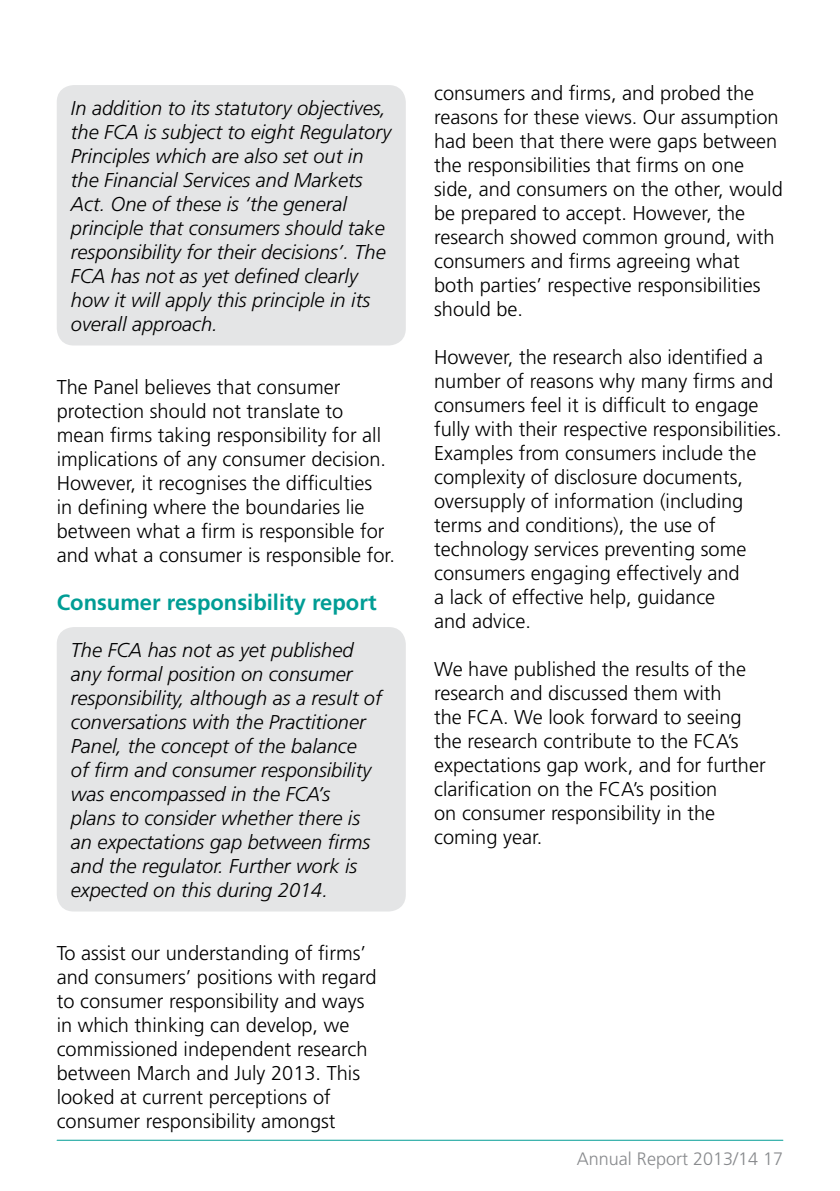
<style>
.page{position:relative;width:840px;height:1191px;background:#fff}
.page>*{position:absolute;margin:0;border:0;box-sizing:border-box;transform-origin:0 0}
.t1{font:700 22px "Frutiger LT Std";color:#009d95}
.t2{font:300 20px/24px "Frutiger LT Std";color:#000}
.t3{font:italic 300 20px/24px "Frutiger LT Std";color:#000}
.t4{font:300 18px "Frutiger LT Std";color:#888a8d}
</style>
<div class="page">
<hr style="left:57px;top:1139px;width:725px;height:1px;background:#009d95">
<div style="left:57px;top:85px;width:348px;height:260px;background:#e4e5e6;border-radius:17px"></div>
<div style="left:57px;top:627px;width:348px;height:284px;background:#e4e5e6;border-radius:17px"></div>
<p class="t3" style="left:71px;top:96px;width:322px">In addition to its statutory objectives, the FCA is subject to eight Regulatory Principles which are also set out in the Financial Services and Markets Act. One of these is ‘the general principle that consumers should take responsibility for their decisions’. The FCA has not as yet defined clearly how it will apply this principle in its overall approach.</p>
<p class="t2" style="left:57px;top:375px;width:339px">The Panel believes that consumer protection should not translate to mean firms taking responsibility for all implications of any consumer decision.<br>However, it recognises the difficulties<br>in defining where the boundaries lie between what a firm is responsible for and what a consumer is responsible for.</p>
<p class="t1" style="left:57px;top:589px;width:321px">Consumer responsibility report</p>
<p class="t3" style="left:71px;top:638px;width:312px">The FCA has not as yet published any formal position on consumer responsibility, although as a result of conversations with the Practitioner Panel, the concept of the balance<br>of firm and consumer responsibility was encompassed in the FCA’s<br>plans to consider whether there is an expectations gap between firms and the regulator. Further work is expected on this during 2014.</p>
<p class="t2" style="left:57px;top:941px;width:321px">To assist our understanding of firms’ and consumers’ positions with regard to consumer responsibility and ways in which thinking can develop, we commissioned independent research between March and July 2013. This looked at current perceptions of consumer responsibility amongst</p>
<p class="t2" style="left:434px;top:81px;width:350px">consumers and firms, and probed the reasons for these views. Our assumption had been that there were gaps between the responsibilities that firms on one side, and consumers on the other, would be prepared to accept. However, the research showed common ground, with consumers and firms agreeing what both parties’ respective responsibilities should be.</p>
<p class="t2" style="left:434px;top:345px;width:349px">However, the research also identified a number of reasons why many firms and consumers feel it is difficult to engage fully with their respective responsibilities.<br>Examples from consumers include the complexity of disclosure documents, oversupply of information (including terms and conditions), the use of technology services preventing some consumers engaging effectively and<br>a lack of effective help, guidance<br>and advice.</p>
<p class="t2" style="left:434px;top:657px;width:333px">We have published the results of the research and discussed them with<br>the FCA. We look forward to seeing the research contribute to the FCA’s expectations gap work, and for further clarification on the FCA’s position<br>on consumer responsibility in the coming year.</p>
<p class="t4" style="left:576px;top:1148px;width:208px">Annual Report 2013/14 17</p>
</div>
